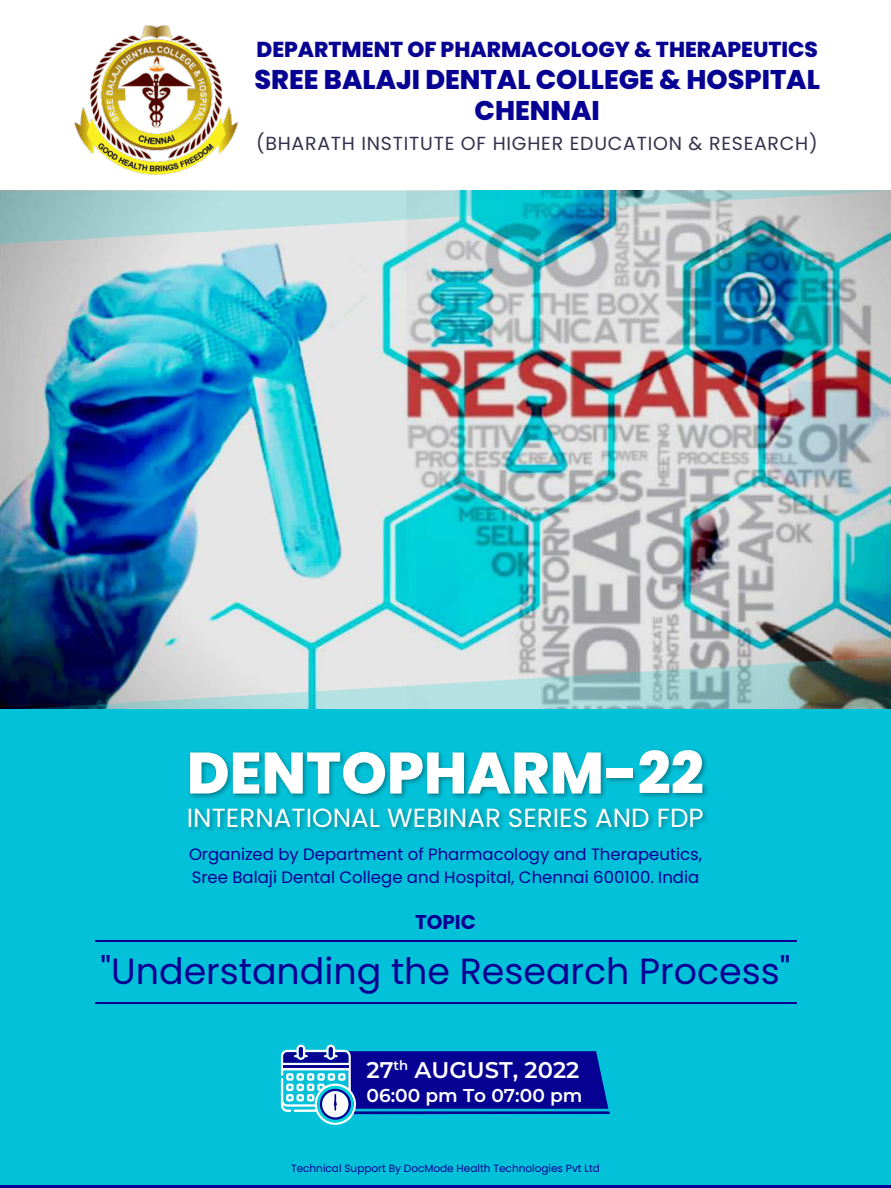
<style>
.page{position:relative;width:891px;height:1188px;background:#fff}
.page>*{position:absolute;margin:0;border:0;box-sizing:border-box;transform-origin:0 0}
.t1{font:800 58.2px "Poppins";color:#fff}
.t2{font:36.3px "Poppins";color:#060093}
.t3{font:800 27px/31.8px "Poppins";color:#060093;text-align:center}
.t4{font:26.25px "Poppins";color:#fff}
.t5{font:600 22.65px "Montserrat";color:#fff}
.t6{font:800 21.6px "Poppins";color:#060093}
.t7{font:700 19.95px "Poppins";color:#060093}
.t8{font:18.9px "Poppins";letter-spacing:.04em;color:#33324c}
.t9{font:600 18.6px "Montserrat";color:#fff}
.t10{font:16.5px/22.5px "Poppins";color:#060093}
.t11{font:10.5px "Poppins";color:#060093}
</style>
<div class="page">
<div style="left:0;top:476px;width:891px;height:712px;background:#03c1d8"></div>
<img style="left:0;top:191px;width:891px;height:518px">
<svg style="left:3px;top:657px;width:888px;height:52px;background:#96abb1"></svg>
<svg style="left:0;top:191px;width:890px;height:53px;background:#9ac9ce"></svg>
<img style="left:74px;top:25px;width:165px;height:150px">
<hr style="left:0;top:1185px;width:891px;height:3px;background:#060093">
<img style="left:188px;top:750px;width:519px;height:81px">
<hr style="left:95px;top:941px;width:701px;height:1px;background:#060093">
<hr style="left:95px;top:1002px;width:701px;height:1px;background:#060093">
<svg style="left:281px;top:1045px;width:329px;height:80px"></svg>
<h3 class="t6" style="left:256px;top:37px;width:563px">DEPARTMENT OF PHARMACOLOGY &amp; THERAPEUTICS</h3>
<h3 class="t3" style="left:255px;top:63px;width:567px">SREE BALAJI DENTAL COLLEGE &amp; HOSPITAL<br>CHENNAI</h3>
<p class="t8" style="left:256px;top:132px;width:563px">(BHARATH INSTITUTE OF HIGHER EDUCATION &amp; RESEARCH)</p>
<h1 class="t1" style="left:187px;top:739px;width:518px">DENTOPHARM-22</h1>
<h3 class="t4" style="left:187px;top:802px;width:518px">INTERNATIONAL WEBINAR SERIES AND FDP</h3>
<p class="t10" style="left:189px;top:843px;width:514px">Organized by Department of Pharmacology and Therapeutics,<br>Sree Balaji Dental College and Hospital, Chennai 600100. India</p>
<p class="t7" style="left:415px;top:910px;width:62px">TOPIC</p>
<h2 class="t2" style="left:101px;top:950px;width:691px">"Understanding the Research Process"</h2>
<h3 class="t5" style="left:367px;top:1054px;width:215px">27<sup>th</sup> AUGUST, 2022</h3>
<p class="t9" style="left:367px;top:1082px;width:217px">06:00 pm To 07:00 pm</p>
<p class="t11" style="left:291px;top:1162px;width:310px">Technical Support By DocMode Health Technologies Pvt Ltd</p>
</div>
